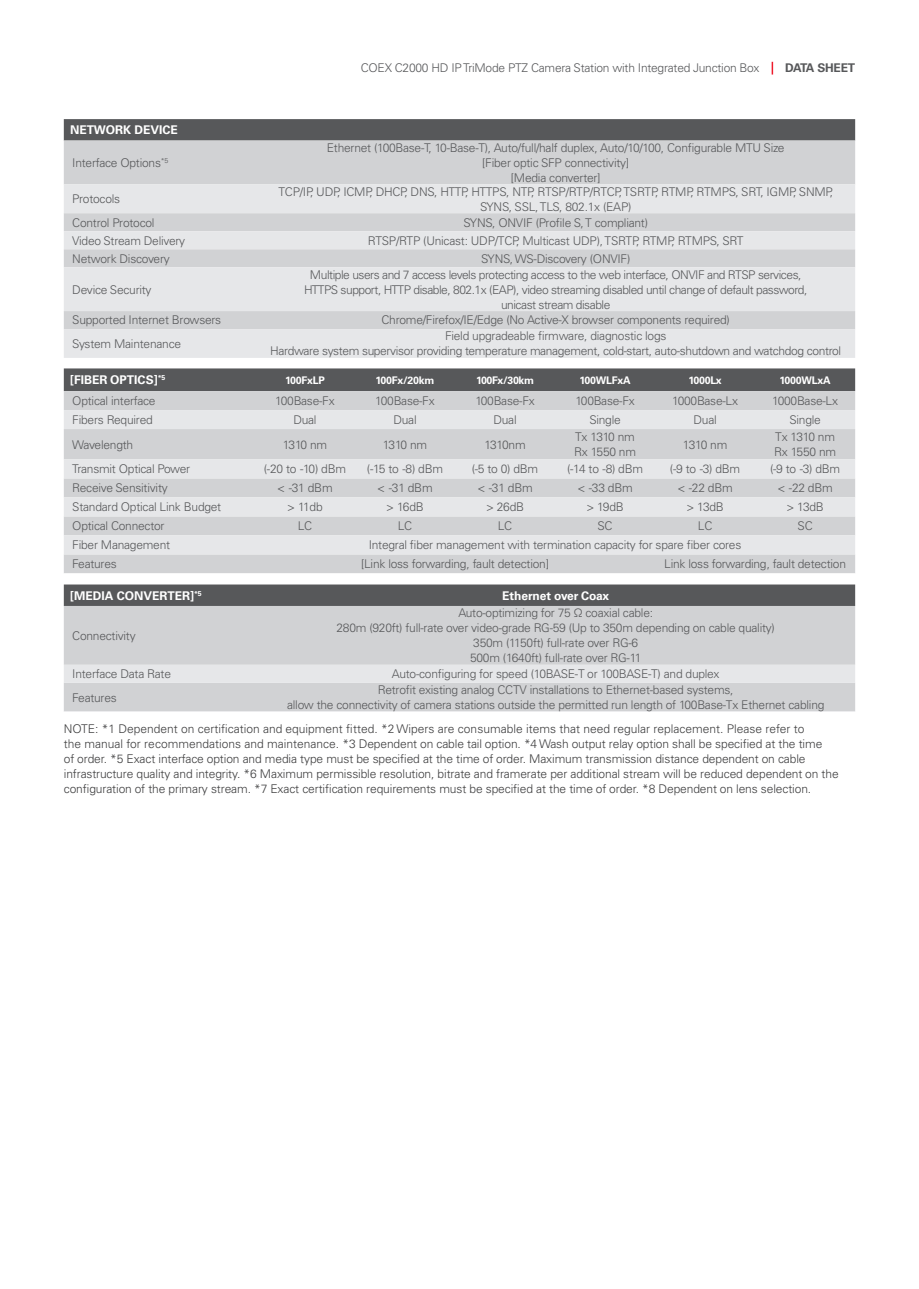
<style>
.page{position:relative;width:919px;height:1289px;background:#fff}
.page>*{position:absolute;margin:0;border:0;box-sizing:border-box;transform-origin:0 0}
.SYN_table_text{font:300 12px/15px "Univers LT Pro 45";letter-spacing:-.02em;color:#57585a;text-align:center}
.Red_Head{font:300 12px/15px "Univers LT Pro 45";letter-spacing:-.01em;color:#3e3e3f}
.SYN_table_text-2{font:300 12px "Univers LT Pro 45";letter-spacing:-.04em;color:#57585a}
.Table_Header{font:700 12px "Univers LT Pro 65";color:#fff}
.SYN_table_text-3{font:700 12px "Univers LT Pro 65";letter-spacing:-.02em;color:#fff}
.t1{font:700 12px "Univers LT Pro 65";letter-spacing:-.02em;color:#57585a}
.SYN_table_text-4{font:700 10.5px "Univers LT Pro 65";letter-spacing:-.02em;color:#fff}
</style>
<div class="page">
<svg style="left:771px;top:62px;width:2px;height:13px"></svg>
<div style="left:64px;top:119px;width:791px;height:21px;background:#57585a"></div>
<div style="left:64px;top:140px;width:791px;height:44px;background:#d1d2d4"></div>
<svg style="left:64px;top:184px;width:791px;height:174px;background:#dfe0e2"></svg>
<div style="left:64px;top:368px;width:791px;height:23px;background:#57585a"></div>
<div style="left:64px;top:391px;width:791px;height:182px;background:#d1d2d4"></div>
<svg style="left:64px;top:410px;width:791px;height:144px;background:#dcdddf"></svg>
<div style="left:64px;top:584px;width:791px;height:22px;background:#57585a"></div>
<div style="left:64px;top:606px;width:791px;height:105px;background:#d1d2d4"></div>
<div style="left:64px;top:664px;width:791px;height:18px;background:#e6e7e9"></div>
<svg style="left:64px;top:711px;width:791px;height:1px"></svg>
<p class="Table_Header" style="left:70px;top:123px;width:109px">NETWORK DEVICE</p>
<p class="SYN_table_text" style="left:72px;top:155px;width:98px">Interface Options<sup>*5</sup></p>
<p class="SYN_table_text" style="left:360px;top:61px;width:400px">COEX C2000 HD IP TriMode PTZ Camera Station with Integrated Junction Box</p>
<p class="t1" style="left:785px;top:61px;width:72px">DATA SHEET</p>
<p class="SYN_table_text" style="left:327px;top:140px;width:459px">Ethernet (100Base-T, 10-Base-T), Auto/full/half duplex, Auto/10/100, Configurable MTU Size [Fiber optic SFP connectivity]<br>[Media converter]</p>
<p class="SYN_table_text" style="left:72px;top:191px;width:49px">Protocols</p>
<p class="SYN_table_text" style="left:278px;top:184px;width:556px">TCP/IP, UDP, ICMP, DHCP, DNS, HTTP, HTTPS, NTP, RTSP/RTP/RTCP, TSRTP, RTMP, RTMPS, SRT, IGMP, SNMP,<br>SYNS, SSL, TLS, 802.1x (EAP)</p>
<p class="SYN_table_text" style="left:72px;top:215px;width:84px">Control Protocol</p>
<p class="SYN_table_text" style="left:463px;top:215px;width:186px">SYNS, ONVIF (Profile S, T compliant)</p>
<p class="SYN_table_text" style="left:72px;top:233px;width:114px">Video Stream Delivery</p>
<p class="SYN_table_text" style="left:368px;top:233px;width:377px">RTSP/RTP (Unicast: UDP/TCP, Multicast UDP), TSRTP, RTMP, RTMPS, SRT</p>
<p class="SYN_table_text" style="left:72px;top:251px;width:99px">Network Discovery</p>
<p class="SYN_table_text" style="left:481px;top:251px;width:151px">SYNS, WS-Discovery (ONVIF)</p>
<p class="SYN_table_text" style="left:72px;top:282px;width:81px">Device Security</p>
<p class="SYN_table_text-2" style="left:310px;top:267px;width:493px">Multiple users and 7 access levels protecting access to the web interface, ONVIF and RTSP services,</p>
<p class="SYN_table_text-2" style="left:304px;top:282px;width:505px">HTTPS support, HTTP disable, 802.1x (EAP), video streaming disabled until change of default password,</p>
<p class="SYN_table_text-2" style="left:501px;top:297px;width:111px">unicast stream disable</p>
<p class="SYN_table_text" style="left:72px;top:313px;width:150px">Supported Internet Browsers</p>
<p class="SYN_table_text" style="left:381px;top:313px;width:350px">Chrome/Firefox/IE/Edge (No Active-X browser components required)</p>
<p class="SYN_table_text" style="left:72px;top:336px;width:110px">System Maintenance</p>
<p class="SYN_table_text" style="left:445px;top:328px;width:223px">Field upgradeable firmware, diagnostic logs</p>
<p class="SYN_table_text" style="left:270px;top:343px;width:572px">Hardware system supervisor providing temperature management, cold-start, auto-shutdown and watchdog control</p>
<p class="Table_Header" style="left:70px;top:373px;width:97px">[FIBER OPTICS]<sup>*5</sup></p>
<p class="SYN_table_text-4" style="left:285px;top:373px;width:41px">100FxLP</p>
<p class="SYN_table_text-4" style="left:375px;top:373px;width:60px">100Fx/20km</p>
<p class="SYN_table_text-4" style="left:476px;top:373px;width:59px">100Fx/30km</p>
<p class="SYN_table_text-4" style="left:579px;top:373px;width:53px">100WLFxA</p>
<p class="SYN_table_text-4" style="left:688px;top:373px;width:35px">1000Lx</p>
<p class="SYN_table_text-4" style="left:779px;top:373px;width:53px">1000WLxA</p>
<p class="SYN_table_text" style="left:72px;top:393px;width:85px">Optical interface</p>
<p class="SYN_table_text" style="left:275px;top:393px;width:61px">100Base-Fx</p>
<p class="SYN_table_text" style="left:375px;top:393px;width:61px">100Base-Fx</p>
<p class="SYN_table_text" style="left:475px;top:393px;width:61px">100Base-Fx</p>
<p class="SYN_table_text" style="left:575px;top:393px;width:61px">100Base-Fx</p>
<p class="SYN_table_text" style="left:672px;top:393px;width:67px">1000Base-Lx</p>
<p class="SYN_table_text" style="left:772px;top:393px;width:67px">1000Base-Lx</p>
<p class="SYN_table_text" style="left:72px;top:412px;width:82px">Fibers Required</p>
<p class="SYN_table_text" style="left:293px;top:412px;width:25px">Dual</p>
<p class="SYN_table_text" style="left:393px;top:412px;width:25px">Dual</p>
<p class="SYN_table_text" style="left:493px;top:412px;width:25px">Dual</p>
<p class="SYN_table_text" style="left:589px;top:412px;width:33px">Single</p>
<p class="SYN_table_text" style="left:693px;top:412px;width:25px">Dual</p>
<p class="SYN_table_text" style="left:789px;top:412px;width:33px">Single</p>
<p class="SYN_table_text" style="left:72px;top:437px;width:62px">Wavelength</p>
<p class="SYN_table_text" style="left:283px;top:437px;width:46px">1310 nm</p>
<p class="SYN_table_text" style="left:383px;top:437px;width:46px">1310 nm</p>
<p class="SYN_table_text" style="left:484px;top:437px;width:43px">1310nm</p>
<p class="SYN_table_text" style="left:575px;top:429px;width:61px">Tx 1310 nm</p>
<p class="SYN_table_text" style="left:574px;top:444px;width:63px">Rx 1550 nm</p>
<p class="SYN_table_text" style="left:775px;top:429px;width:61px">Tx 1310 nm</p>
<p class="SYN_table_text" style="left:774px;top:444px;width:63px">Rx 1550 nm</p>
<p class="SYN_table_text" style="left:682px;top:437px;width:46px">1310 nm</p>
<p class="SYN_table_text" style="left:72px;top:461px;width:119px">Transmit Optical Power</p>
<p class="SYN_table_text" style="left:264px;top:461px;width:84px">(-20 to -10) dBm</p>
<p class="SYN_table_text" style="left:367px;top:461px;width:78px">(-15 to -8) dBm</p>
<p class="SYN_table_text" style="left:472px;top:461px;width:68px">(-5 to 0) dBm</p>
<p class="SYN_table_text" style="left:567px;top:461px;width:78px">(-14 to -8) dBm</p>
<p class="SYN_table_text" style="left:670px;top:461px;width:72px">(-9 to -3) dBm</p>
<p class="SYN_table_text" style="left:770px;top:461px;width:72px">(-9 to -3) dBm</p>
<p class="SYN_table_text" style="left:72px;top:480px;width:97px">Receive Sensitivity</p>
<p class="SYN_table_text" style="left:277px;top:480px;width:57px">&lt; -31 dBm</p>
<p class="SYN_table_text" style="left:377px;top:480px;width:57px">&lt; -31 dBm</p>
<p class="SYN_table_text" style="left:477px;top:480px;width:57px">&lt; -31 dBm</p>
<p class="SYN_table_text" style="left:577px;top:480px;width:57px">&lt; -33 dBm</p>
<p class="SYN_table_text" style="left:677px;top:480px;width:57px">&lt; -22 dBm</p>
<p class="SYN_table_text" style="left:777px;top:480px;width:57px">&lt; -22 dBm</p>
<p class="SYN_table_text" style="left:72px;top:499px;width:150px">Standard Optical Link Budget</p>
<p class="SYN_table_text" style="left:287px;top:499px;width:37px">&gt; 11db</p>
<p class="SYN_table_text" style="left:386px;top:499px;width:39px">&gt; 16dB</p>
<p class="SYN_table_text" style="left:486px;top:499px;width:40px">&gt; 26dB</p>
<p class="SYN_table_text" style="left:586px;top:499px;width:39px">&gt; 19dB</p>
<p class="SYN_table_text" style="left:686px;top:499px;width:39px">&gt; 13dB</p>
<p class="SYN_table_text" style="left:786px;top:499px;width:39px">&gt; 13dB</p>
<p class="SYN_table_text" style="left:72px;top:518px;width:94px">Optical Connector</p>
<p class="SYN_table_text" style="left:298px;top:518px;width:16px">LC</p>
<p class="SYN_table_text" style="left:398px;top:518px;width:16px">LC</p>
<p class="SYN_table_text" style="left:498px;top:518px;width:16px">LC</p>
<p class="SYN_table_text" style="left:597px;top:518px;width:17px">SC</p>
<p class="SYN_table_text" style="left:697px;top:518px;width:16px">LC</p>
<p class="SYN_table_text" style="left:797px;top:518px;width:17px">SC</p>
<p class="SYN_table_text" style="left:72px;top:537px;width:99px">Fiber Management</p>
<p class="SYN_table_text" style="left:369px;top:537px;width:374px">Integral fiber management with termination capacity for spare fiber cores</p>
<p class="SYN_table_text" style="left:72px;top:556px;width:46px">Features</p>
<p class="SYN_table_text" style="left:361px;top:556px;width:189px">[Link loss forwarding, fault detection]</p>
<p class="SYN_table_text" style="left:664px;top:556px;width:183px">Link loss forwarding, fault detection</p>
<p class="Table_Header" style="left:70px;top:588px;width:133px">[MEDIA CONVERTER]<sup>*5</sup></p>
<p class="SYN_table_text-3" style="left:502px;top:588px;width:108px">Ethernet over Coax</p>
<p class="SYN_table_text" style="left:72px;top:628px;width:65px">Connectivity</p>
<p class="SYN_table_text" style="left:458px;top:605px;width:196px">Auto-optimizing for 75 Ω coaxial cable:</p>
<p class="SYN_table_text" style="left:336px;top:620px;width:440px">280m (920ft) full-rate over video-grade RG-59 (Up to 350m depending on cable quality)</p>
<p class="SYN_table_text" style="left:473px;top:635px;width:166px">350m (1150ft) full-rate over RG-6</p>
<p class="SYN_table_text" style="left:470px;top:650px;width:173px">500m (1640ft) full-rate over RG-11</p>
<p class="SYN_table_text" style="left:72px;top:666px;width:100px">Interface Data Rate</p>
<p class="SYN_table_text" style="left:392px;top:666px;width:329px">Auto-configuring for speed (10BASE-T or 100BASE-T) and duplex</p>
<p class="SYN_table_text" style="left:72px;top:689px;width:46px">Features</p>
<p class="SYN_table_text" style="left:287px;top:682px;width:539px">Retrofit existing analog CCTV installations to Ethernet-based systems,<br>allow the connectivity of camera stations outside the permitted run length of 100Base-Tx Ethernet cabling</p>
<p class="Red_Head" style="left:64px;top:721px;width:776px">NOTE: *1 Dependent on certification and equipment fitted. *2 Wipers are consumable items that need regular replacement. Please refer to<br>the manual for recommendations and maintenance. *3 Dependent on cable tail option. *4 Wash output relay option shall be specified at the time<br>of order. *5 Exact interface option and media type must be specified at the time of order. Maximum transmission distance dependent on cable infrastructure quality and integrity. *6 Maximum permissible resolution, bitrate and framerate per additional stream will be reduced dependent on the configuration of the primary stream. *7 Exact certification requirements must be specified at the time of order. *8 Dependent on lens selection.</p>
</div>
